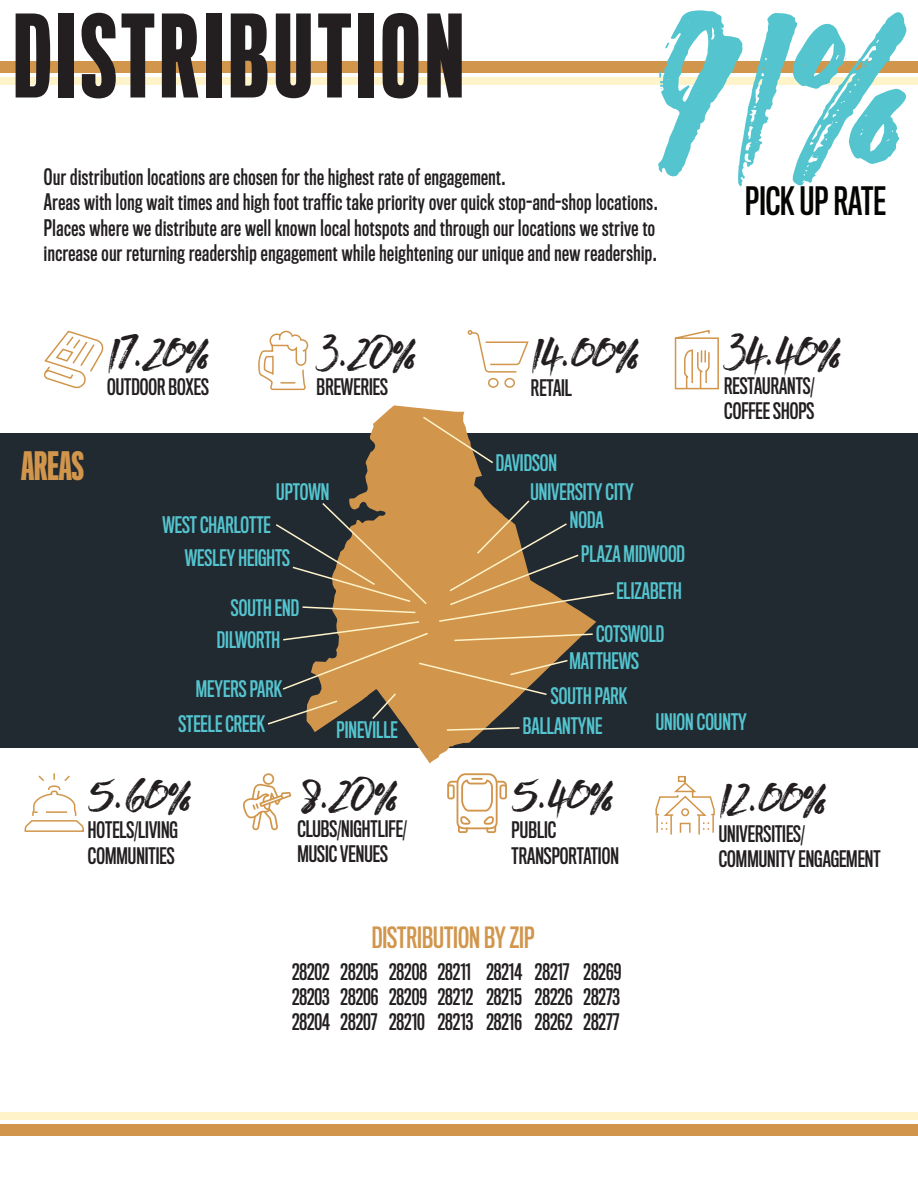
<style>
.page{position:relative;width:918px;height:1188px;background:#fff}
.page>*{position:absolute;margin:0;border:0;box-sizing:border-box;transform-origin:0 0}
.t1{font:500 105px "Titling Gothic FB Skyline";letter-spacing:.05em;color:#231f20}
.t2{font:italic 45px "STONEHARBOUR";color:#231f20}
.t3{font:36px "Titling Gothic FB Comp Standard";color:#040503}
.t4{font:500 36px "Titling Gothic FB Skyline";color:#d1964c}
.t5{font:27px "Titling Gothic FB Comp Standard";color:#d1964c}
.t6{font:21px/25.2px "Titling Gothic FB Comp Standard";letter-spacing:.02em;color:#231f20;text-align:justify}
.t7{font:21px/28px "Titling Gothic FB Comp Standard";color:#54c5cf}
.t8{font:21px/25.2px "Titling Gothic FB Comp Standard";color:#231f20}
.s1{font-family:"STONEHARBOUR";font-weight:400;font-style:italic;font-size:225px;color:#54c5cf}
</style>
<div class="page">
<div style="left:0;top:61px;width:918px;height:11px;background:#d1964c"></div>
<div style="left:0;top:77px;width:918px;height:8px;background:#fff3ca"></div>
<div style="left:0;top:433px;width:918px;height:315px;background:#212931"></div>
<svg style="left:655px;top:775px;width:60px;height:60px"></svg>
<svg style="left:447px;top:773px;width:60px;height:60px"></svg>
<svg style="left:24px;top:773px;width:60px;height:59px"></svg>
<svg style="left:243px;top:773px;width:48px;height:57px"></svg>
<svg style="left:674px;top:329px;width:45px;height:61px"></svg>
<svg style="left:468px;top:330px;width:61px;height:58px"></svg>
<svg style="left:258px;top:330px;width:51px;height:61px"></svg>
<svg style="left:43px;top:330px;width:61px;height:59px"></svg>
<svg style="left:349px;top:405px;width:137px;height:358px;fill:#d1964c"></svg>
<svg style="left:421px;top:415px;width:72px;height:50px"></svg>
<svg style="left:267px;top:499px;width:347px;height:233px"></svg>
<div style="left:0;top:1124px;width:918px;height:12px;background:#d1964c"></div>
<div style="left:0;top:1112px;width:918px;height:8px;background:#fff3ca"></div>
<h1 class="t1" style="left:14px;top:-3px;width:885px">DISTRIBUTION <span class="s1">91%</span></h1>
<h3 class="t3" style="left:745px;top:180px;width:142px">PICK UP RATE</h3>
<p class="t6" style="left:44px;top:165px;width:615px;text-align:left">Our distribution locations are chosen for the highest rate of engagement.<br>Areas with long wait times and high foot traffic take priority over quick stop-and-shop locations.<br>Places where we distribute are well known local hotspots and through our locations we strive to increase our returning readership engagement while heightening our unique and new readership.</p>
<h3 class="t4" style="left:21px;top:446px;width:64px">AREAS</h3>
<h2 class="t2" style="left:107px;top:318px;width:101px">17.2O%</h2>
<p class="t8" style="left:107px;top:375px;width:103px">OUTDOOR BOXES</p>
<h2 class="t2" style="left:317px;top:318px;width:99px">3.2O%</h2>
<h2 class="t2" style="left:531px;top:318px;width:107px">14.OO%</h2>
<p class="t8" style="left:317px;top:375px;width:73px">BREWERIES</p>
<p class="t6" style="left:531px;top:376px;width:43px">RETAIL</p>
<p class="t7" style="left:496px;top:450px;width:63px">DAVIDSON</p>
<p class="t7" style="left:276px;top:478px;width:55px">UPTOWN</p>
<p class="t7" style="left:162px;top:511px;width:110px">WEST CHARLOTTE</p>
<p class="t7" style="left:185px;top:544px;width:107px">WESLEY HEIGHTS</p>
<p class="t7" style="left:217px;top:593px;width:84px;line-height:31.7px;text-indent:14px">SOUTH END<br>DILWORTH</p>
<p class="t7" style="left:530px;top:478px;width:105px;text-align:center">UNIVERSITY CITY<br>NODA</p>
<p class="t7" style="left:581px;top:536px;width:105px;line-height:37px;text-align:right">PLAZA MIDWOOD<br>ELIZABETH</p>
<p class="t7" style="left:596px;top:620px;width:70px">COTSWOLD</p>
<p class="t7" style="left:569px;top:648px;width:71px">MATTHEWS</p>
<h2 class="t2" style="left:724px;top:318px;width:116px">34.4O%</h2>
<p class="t8" style="left:724px;top:374px;width:92px">RESTAURANTS/<br>COFFEE SHOPS</p>
<p class="t7" style="left:179px;top:671px;width:105px;line-height:35.1px;text-indent:17px">MEYERS PARK<br>STEELE CREEK</p>
<p class="t7" style="left:337px;top:716px;width:63px">PINEVILLE</p>
<p class="t7" style="left:551px;top:683px;width:78px">SOUTH PARK</p>
<p class="t7" style="left:523px;top:712px;width:81px">BALLANTYNE</p>
<p class="t7" style="left:656px;top:709px;width:93px">UNION COUNTY</p>
<h2 class="t2" style="left:88px;top:760px;width:103px">5.6O%</h2>
<p class="t8" style="left:88px;top:818px;width:91px">HOTELS/LIVING<br>COMMUNITIES</p>
<h2 class="t2" style="left:297px;top:760px;width:100px">8.2O%</h2>
<p class="t8" style="left:297px;top:817px;width:111px">CLUBS/NIGHTLIFE/<br>MUSIC VENUES</p>
<h2 class="t2" style="left:512px;top:760px;width:101px">5.4O%</h2>
<p class="t8" style="left:512px;top:818px;width:109px">PUBLIC<br>TRANSPORTATION</p>
<p class="t5" style="left:372px;top:922px;width:164px">DISTRIBUTION BY ZIP</p>
<p class="t6" style="left:292px;top:960px;width:40px">28202<br>28203<br>28204</p>
<p class="t6" style="left:341px;top:960px;width:40px">28205<br>28206<br>28207</p>
<p class="t6" style="left:389px;top:960px;width:40px">28208<br>28209<br>28210</p>
<p class="t6" style="left:438px;top:960px;width:37px">28211<br>28212<br>28213</p>
<p class="t6" style="left:486px;top:960px;width:37px">28214<br>28215<br>28216</p>
<p class="t8" style="left:535px;top:960px;width:39px">28217<br>28226<br>28262</p>
<p class="t6" style="left:584px;top:960px;width:39px">28269<br>28273<br>28277</p>
<h2 class="t2" style="left:719px;top:764px;width:107px">12.OO%</h2>
<p class="t8" style="left:719px;top:822px;width:163px">UNIVERSITIES/<br>COMMUNITY ENGAGEMENT</p>
</div>
